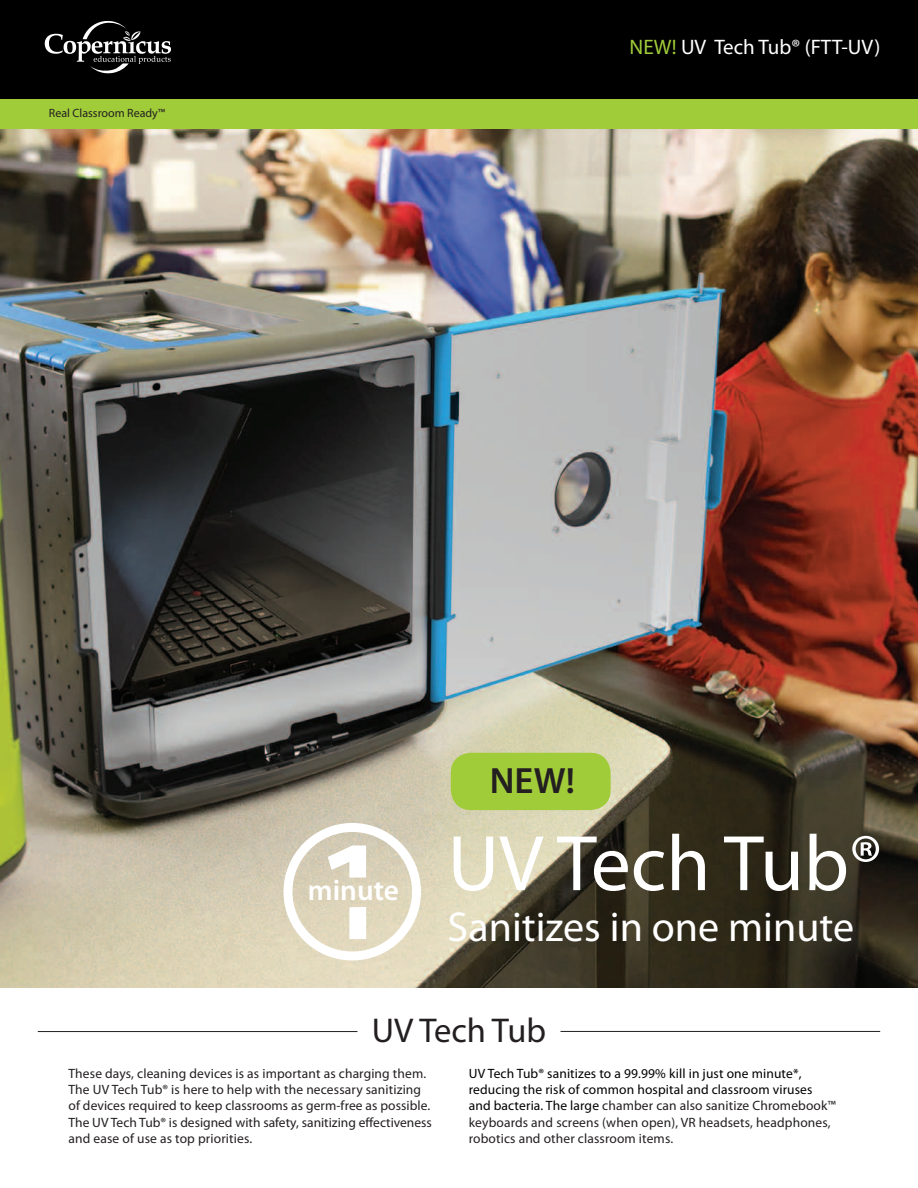
<style>
.page{position:relative;width:918px;height:1188px;background:#fff}
.page>*{position:absolute;margin:0;border:0;box-sizing:border-box;transform-origin:0 0}
.t1{font:79.5px "Myriad Pro";color:#fff}
.t2{font:42px "Myriad Pro";color:#fff}
.t3{font:600 36.75px "Myriad Pro";color:#231f20}
.t4{font:34.5px "Myriad Pro";color:#231f20}
.t5{font:600 29.25px "Myriad Pro";color:#fff}
.t6{font:21px "Myriad Pro";color:#fff}
.t7{font:13.5px/16.2px "Myriad Pro";letter-spacing:.005em;color:#231f20}
.t8{font:13.5px/16.2px "Myriad Pro";letter-spacing:.01em;color:#000}
.t9{font:12px "Myriad Pro";color:#231f20}
.s1{color:#a1cc3a}
.s2{color:#231f20}
</style>
<div class="page">
<img style="left:0;top:129px;width:918px;height:858px">
<hr style="left:38px;top:1031px;width:319px;height:1px;background:#231f20">
<hr style="left:561px;top:1031px;width:319px;height:1px;background:#231f20">
<div style="left:451px;top:753px;width:160px;height:57px;background:#a1cc3a;border-radius:20px"></div>
<div style="left:283px;top:823px;width:138px;height:137px;border:9px solid #fff;border-radius:50%"></div>
<svg style="left:328px;top:846px;width:38px;height:32px"></svg>
<div style="left:349px;top:907px;width:17px;height:32px;background:#fff"></div>
<div style="left:0;top:0;width:918px;height:99px;background:#000"></div>
<svg style="left:45px;top:21px;width:126px;height:52px"></svg>
<div style="left:0;top:99px;width:918px;height:29px;background:#a1cc3a"></div>
<p class="t9" style="left:49px;top:105px;width:118px">Real Classroom Ready™</p>
<p class="t6" style="left:630px;top:34px;width:252px"><span class="s1">NEW!</span> UV Tech Tub® (FTT-UV)</p>
<p class="t5" style="left:308px;top:871px;width:93px">minute</p>
<p class="t3" style="left:490px;top:758px;width:87px">NEW!</p>
<p class="t1" style="left:448px;top:814px;width:436px">UV Tech Tub®</p>
<p class="t2" style="left:448px;top:901px;width:408px">Sanitizes in one minute</p>
<p class="t4" style="left:372px;top:1009px;width:176px">UV Tech Tub</p>
<p class="t7" style="left:69px;top:1065px;width:365px">These days, cleaning devices is as important as charging them.<br>The UV Tech Tub® is here to help with the necessary sanitizing of devices required to keep classrooms as germ-free as possible.<br>The UV Tech Tub® is designed with safety, sanitizing effectiveness and ease of use as top priorities.</p>
<p class="t8" style="left:469px;top:1065px;width:369px">UV Tech Tub® sanitizes to a 99.99% kill in just one minute*, reducing the risk of common hospital and classroom viruses and bacteria. The large <span class="s2">chamber can also sanitize Chromebook™ keyboards and screens (when open), VR headsets, headphones, robotics and other classroom items.</span></p>
</div>
